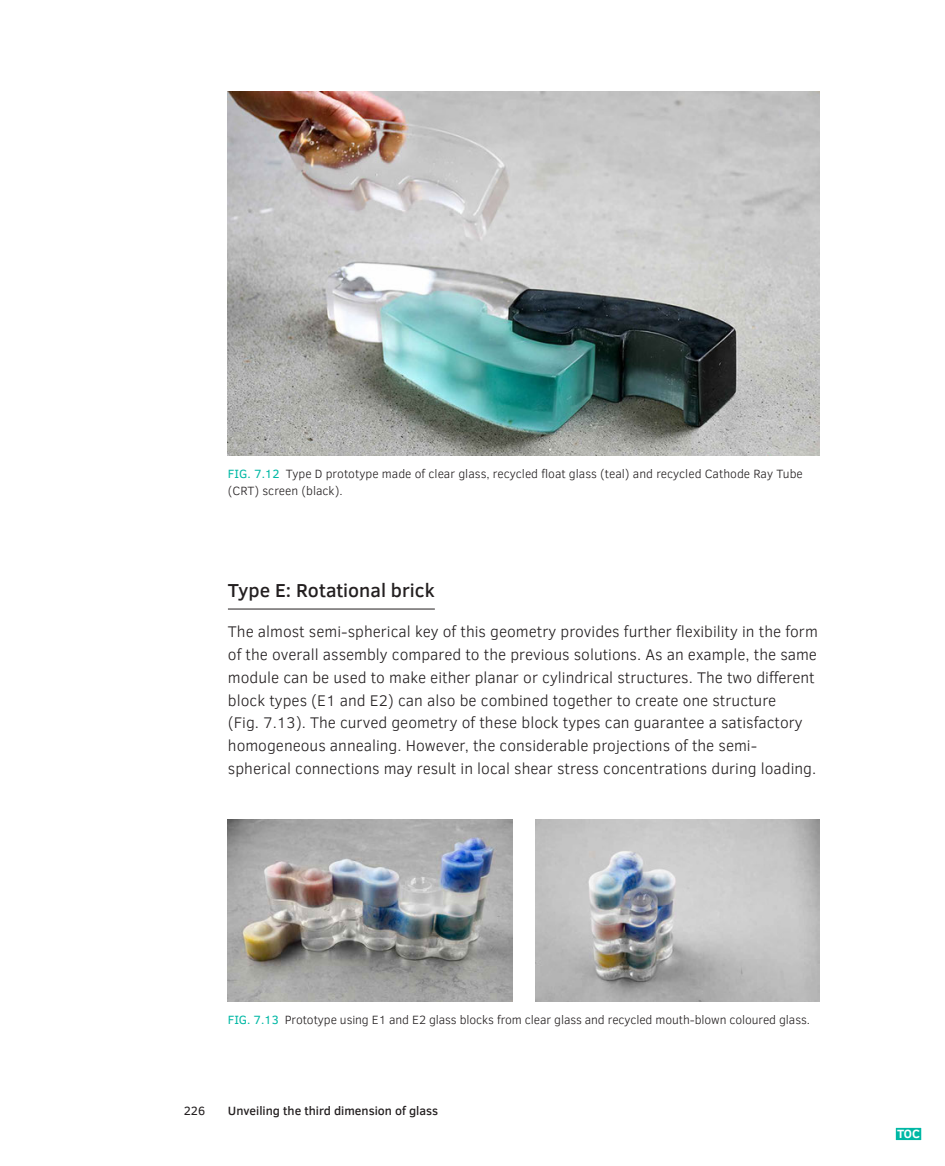
<style>
.page{position:relative;width:945px;height:1166px;background:#fff}
.page>*{position:absolute;margin:0;border:0;box-sizing:border-box;transform-origin:0 0}
.SUBHEADING_Normal_1{font:500 19.25px "Clear Sans";color:#231f20}
.BODY_Normal{font:300 15.75px/22.8px "Clear Sans";color:#231f20}
.t1{font:300 12.25px/17.2px "Clear Sans";letter-spacing:-.01em;color:#231f20}
.t2{font:500 12.25px "Clear Sans";color:#231f20}
.t3{font:12.25px "Clear Sans";color:#231f20}
.t4{font:700 12.25px "Clear Sans";color:#fff}
.s1{font-weight:400;color:#00b8a5}
</style>
<div class="page">
<hr style="left:228px;top:608px;width:207px;height:1px;background:#231f20">
<img style="left:228px;top:91px;width:591px;height:364px">
<img style="left:228px;top:819px;width:284px;height:182px">
<img style="left:535px;top:819px;width:284px;height:182px">
<div style="left:895px;top:1127px;width:27px;height:13px;background:#00b8a5;border:1px solid #fff"></div>
<p class="t1" style="left:228px;top:465px;width:576px"><span class="s1">FIG. 7.12</span> Type D prototype made of clear glass, recycled float glass (teal) and recycled Cathode Ray Tube (CRT) screen (black).</p>
<p class="SUBHEADING_Normal_1" style="left:228px;top:577px;width:208px">Type E: Rotational brick</p>
<p class="BODY_Normal" style="left:228px;top:620px;width:591px">The almost semi-spherical key of this geometry provides further flexibility in the form of the overall assembly compared to the previous solutions. As an example, the same module can be used to make either planar or cylindrical structures. The two different block types (E1 and E2) can also be combined together to create one structure<br>(Fig. 7.13). The curved geometry of these block types can guarantee a satisfactory homogeneous annealing. However, the considerable projections of the semi&shy;spherical connections may result in local shear stress concentrations during loading.</p>
<p class="t1" style="left:228px;top:1011px;width:584px"><span class="s1">FIG. 7.13</span> Prototype using E1 and E2 glass blocks from clear glass and recycled mouth-blown coloured glass.</p>
<p class="t3" style="left:184px;top:1102px;width:23px">226</p>
<p class="t2" style="left:228px;top:1102px;width:212px">Unveiling the third dimension of glass</p>
<p class="t4" style="left:897px;top:1124px;width:25px">TOC</p>
</div>
